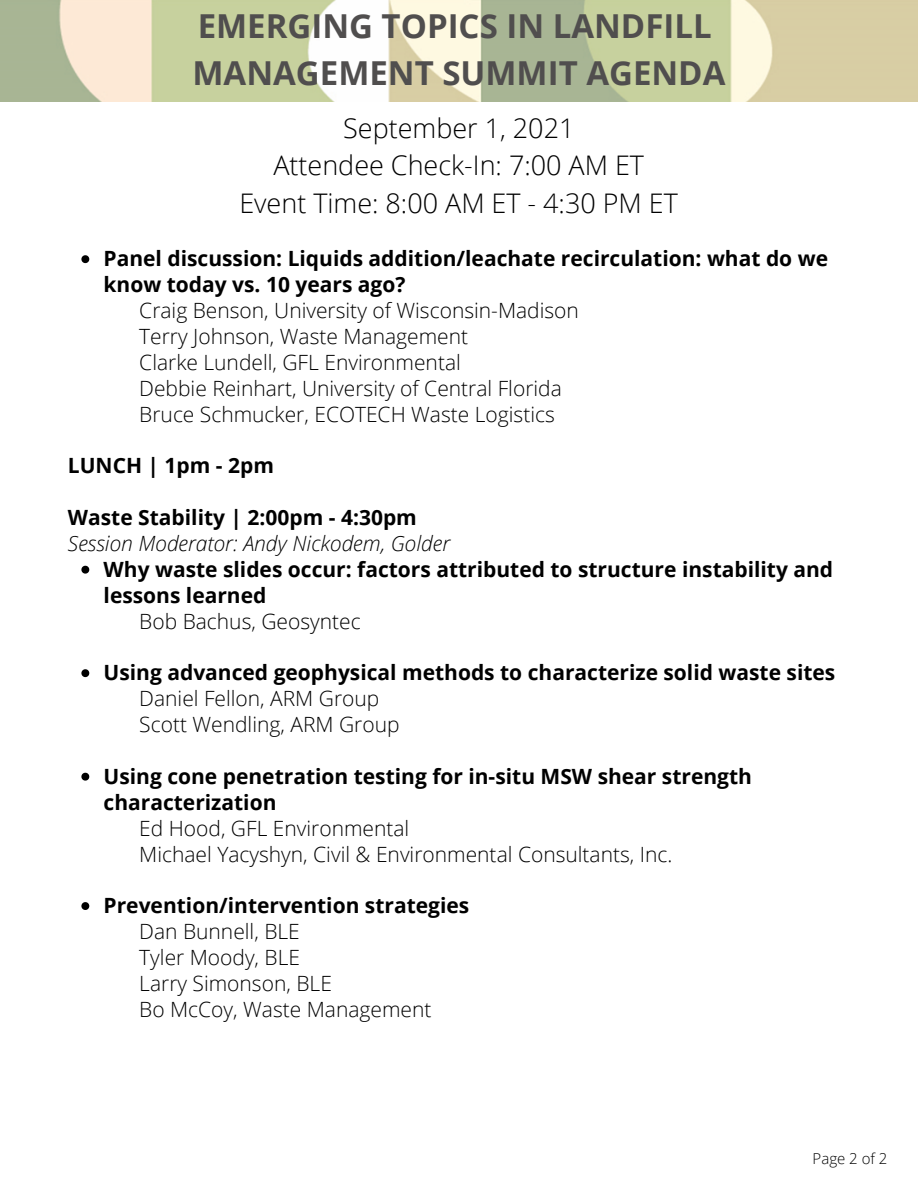
<style>
.page{position:relative;width:918px;height:1188px;background:#fff}
.page>*{position:absolute;margin:0;border:0;box-sizing:border-box;transform-origin:0 0}
.t1{font:700 33px "Open Sans";color:#504e4e}
.t2{font:300 27px "Open Sans";color:#000}
.t3{font:300 21px "Open Sans";color:#000}
.t4{font:700 21px/25.8px "Open Sans";color:#000}
.t5{font:italic 300 21px "Open Sans";color:#000}
.t6{font:300 15px "Open Sans";color:#000}
</style>
<div class="page">
<svg style="left:81px;top:255px;width:8px;height:8px"></svg>
<svg style="left:81px;top:566px;width:8px;height:8px"></svg>
<svg style="left:81px;top:669px;width:8px;height:8px"></svg>
<svg style="left:81px;top:773px;width:8px;height:8px"></svg>
<svg style="left:81px;top:902px;width:8px;height:8px"></svg>
<img style="left:0;top:0;width:918px;height:101px">
<p class="t1" style="left:198px;top:3px;width:515px">EMERGING TOPICS IN LANDFILL</p>
<p class="t1" style="left:193px;top:49px;width:534px">MANAGEMENT SUMMIT AGENDA</p>
<p class="t2" style="left:343px;top:109px;width:233px">September 1, 2021</p>
<p class="t2" style="left:273px;top:147px;width:372px">Attendee Check-In: 7:00 AM ET</p>
<p class="t2" style="left:239px;top:184px;width:440px">Event Time: 8:00 AM ET - 4:30 PM ET</p>
<p class="t4" style="left:104px;top:245px;width:726px">Panel discussion: Liquids addition/leachate recirculation: what do we know today vs. 10 years ago?</p>
<p class="t3" style="left:139px;top:296px;width:441px">Craig Benson, University of Wisconsin-Madison</p>
<p class="t3" style="left:139px;top:322px;width:330px">Terry Johnson, Waste Management</p>
<p class="t3" style="left:139px;top:348px;width:323px">Clarke Lundell, GFL Environmental</p>
<p class="t3" style="left:139px;top:373px;width:424px">Debbie Reinhart, University of Central Florida</p>
<p class="t3" style="left:139px;top:399px;width:417px">Bruce Schmucker, ECOTECH Waste Logistics</p>
<p class="t4" style="left:68px;top:452px;width:208px">LUNCH | 1pm - 2pm</p>
<p class="t4" style="left:68px;top:504px;width:350px">Waste Stability | 2:00pm - 4:30pm</p>
<p class="t5" style="left:68px;top:529px;width:384px">Session Moderator: Andy Nickodem, Golder</p>
<p class="t4" style="left:104px;top:556px;width:731px">Why waste slides occur: factors attributed to structure instability and lessons learned</p>
<p class="t3" style="left:139px;top:606px;width:223px">Bob Bachus, Geosyntec</p>
<p class="t4" style="left:104px;top:659px;width:733px">Using advanced geophysical methods to characterize solid waste sites</p>
<p class="t3" style="left:139px;top:684px;width:242px">Daniel Fellon, ARM Group</p>
<p class="t3" style="left:139px;top:710px;width:262px">Scott Wendling, ARM Group</p>
<p class="t4" style="left:104px;top:763px;width:650px">Using cone penetration testing for in-situ MSW shear strength characterization</p>
<p class="t3" style="left:139px;top:813px;width:272px">Ed Hood, GFL Environmental</p>
<p class="t3" style="left:139px;top:839px;width:535px">Michael Yacyshyn, Civil &amp; Environmental Consultants, Inc.</p>
<p class="t4" style="left:104px;top:892px;width:367px">Prevention/intervention strategies</p>
<p class="t3" style="left:139px;top:917px;width:162px">Dan Bunnell, BLE</p>
<p class="t3" style="left:139px;top:943px;width:162px">Tyler Moody, BLE</p>
<p class="t3" style="left:139px;top:969px;width:194px">Larry Simonson, BLE</p>
<p class="t3" style="left:139px;top:994px;width:294px">Bo McCoy, Waste Management</p>
<p class="t6" style="left:813px;top:1148px;width:76px">Page 2 of 2</p>
</div>
